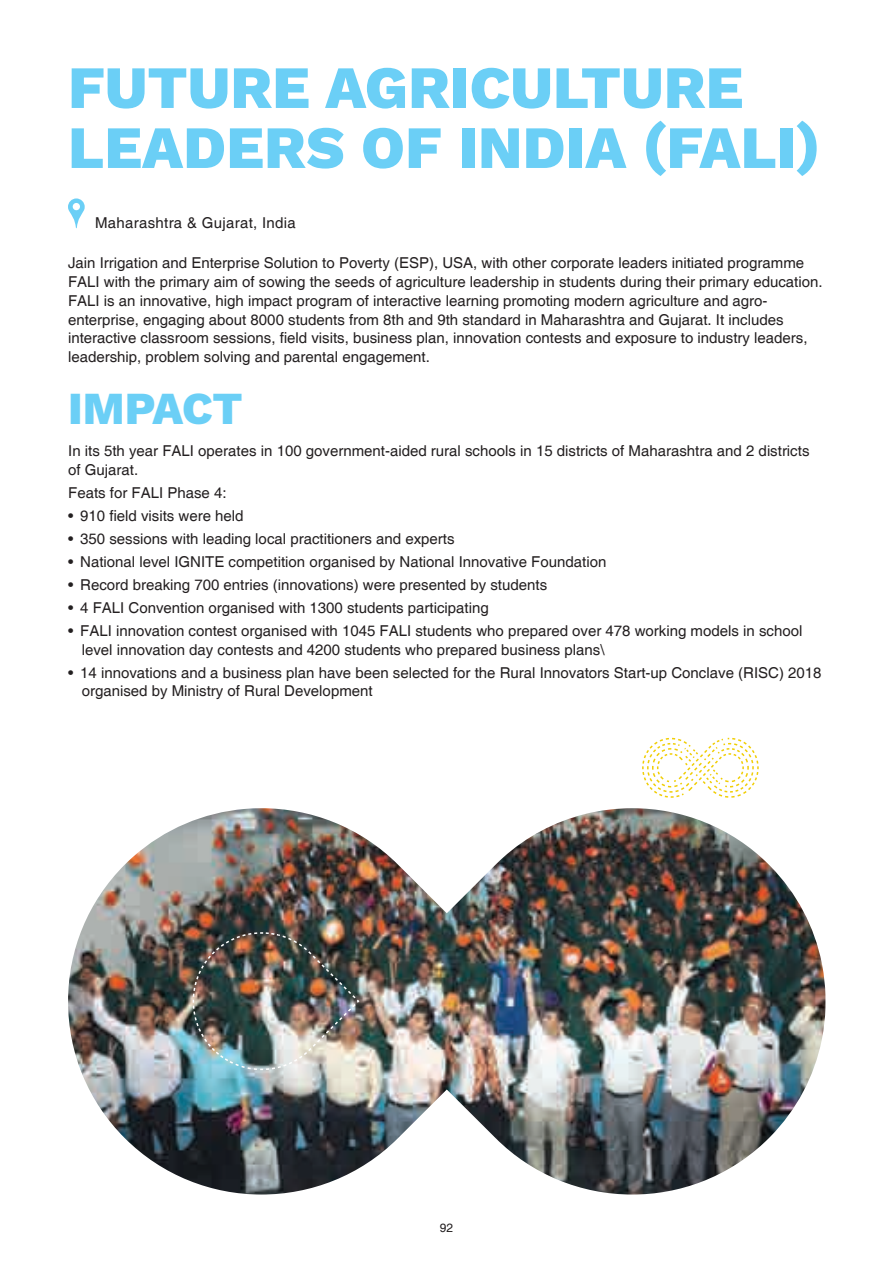
<style>
.page{position:relative;width:893px;height:1263px;background:#fff}
.page>*{position:absolute;margin:0;border:0;box-sizing:border-box;transform-origin:0 0}
.t1{font:800 60px/60px "Work Sans";color:#6bcff6}
.t2{font:800 45px "Work Sans";color:#6bcff6}
.t3{font:15px/18.8px "Helvetica";color:#231f20}
.t4{font:15px "Helvetica";letter-spacing:.02em;color:#231f20}
.t5{font:12px "Helvetica";color:#231f20}
</style>
<div class="page">
<svg style="left:68px;top:198px;width:17px;height:30px"></svg>
<img style="left:68px;top:808px;width:757px;height:387px">
<img style="left:193px;top:932px;width:166px;height:138px">
<svg style="left:642px;top:738px;width:117px;height:60px"></svg>
<h1 class="t1" style="left:68px;top:61px;width:754px">FUTURE AGRICULTURE<br>LEADERS OF INDIA (FALI)</h1>
<p class="t4" style="left:95px;top:214px;width:202px">Maharashtra &amp; Gujarat, India</p>
<p class="t3" style="left:68px;top:254px;width:756px">Jain Irrigation and Enterprise Solution to Poverty (ESP), USA, with other corporate leaders initiated programme FALI with the primary aim of sowing the seeds of agriculture leadership in students during their primary education.<br>FALI is an innovative, high impact program of interactive learning promoting modern agriculture and agro&shy;enterprise, engaging about 8000 students from 8th and 9th standard in Maharashtra and Gujarat. It includes interactive classroom sessions, field visits, business plan, innovation contests and exposure to industry leaders, leadership, problem solving and parental engagement.</p>
<h2 class="t2" style="left:68px;top:383px;width:176px">IMPACT</h2>
<p class="t3" style="left:68px;top:442px;width:743px">In its 5th year FALI operates in 100 government-aided rural schools in 15 districts of Maharashtra and 2 districts of Gujarat.</p>
<p class="t3" style="left:68px;top:484px;width:160px">Feats for FALI Phase 4:</p>
<p class="t3" style="left:68px;top:507px;width:177px">• 910 field visits were held</p>
<p class="t3" style="left:68px;top:530px;width:388px">• 350 sessions with leading local practitioners and experts</p>
<p class="t3" style="left:68px;top:553px;width:540px">• National level IGNITE competition organised by National Innovative Foundation</p>
<p class="t3" style="left:68px;top:576px;width:480px">• Record breaking 700 entries (innovations) were presented by students</p>
<p class="t3" style="left:68px;top:599px;width:422px">• 4 FALI Convention organised with 1300 students participating</p>
<p class="t3" style="left:82px;top:622px;width:722px;text-indent:-14px">• FALI innovation contest organised with 1045 FALI students who prepared over 478 working models in school level innovation day contests and 4200 students who prepared business plans\</p>
<p class="t3" style="left:82px;top:664px;width:741px;text-indent:-14px">• 14 innovations and a business plan have been selected for the Rural Innovators Start-up Conclave (RISC) 2018 organised by Ministry of Rural Development</p>
<p class="t5" style="left:440px;top:1221px;width:15px">92</p>
</div>
